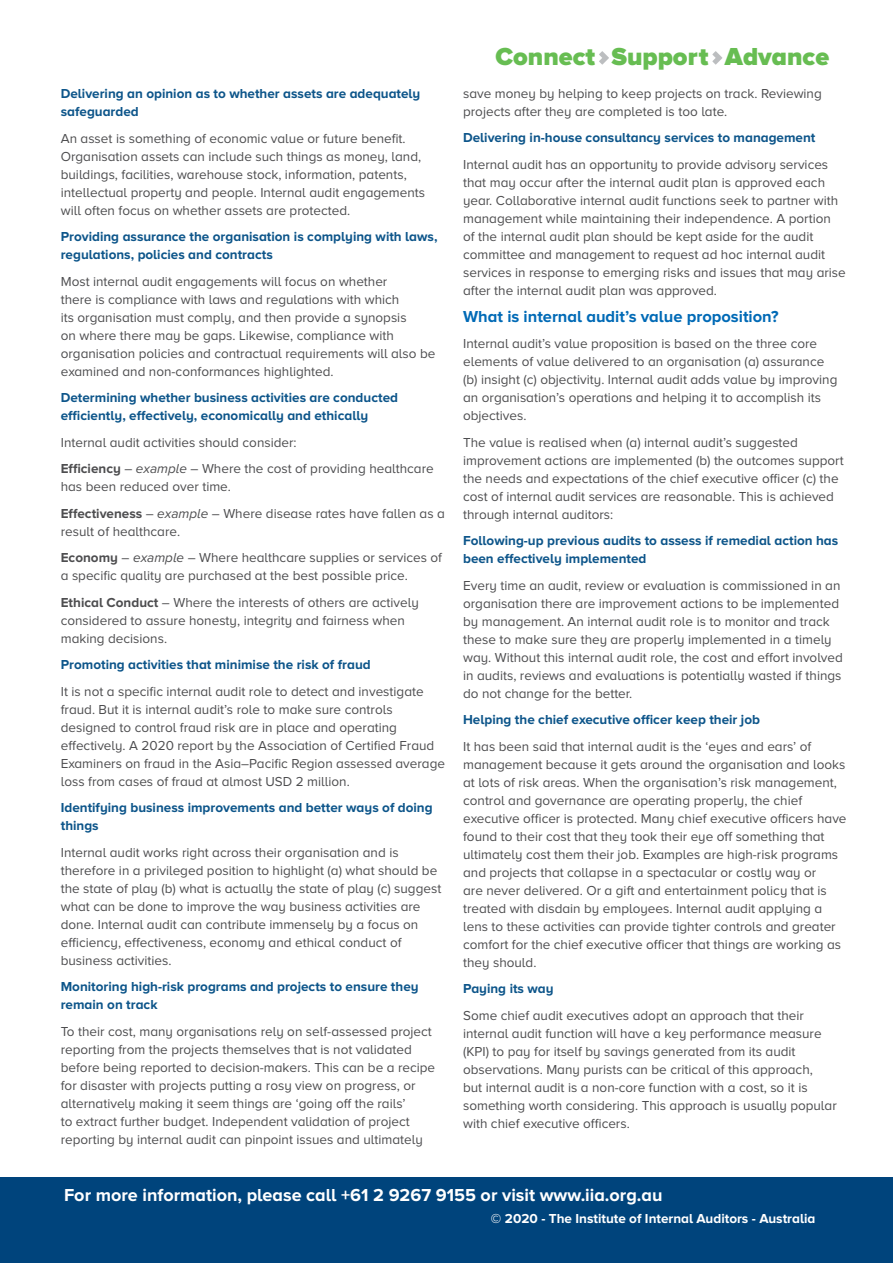
<style>
.page{position:relative;width:893px;height:1263px;background:#fff}
.page>*{position:absolute;margin:0;border:0;box-sizing:border-box;transform-origin:0 0}
.t1{font:900 25.5px "Proxima Nova A";color:#67bd52}
.t2{font:700 18px "Proxima Nova A";color:#fff}
.t3{font:700 16.5px "Proxima Nova A";color:#006ab6}
.t4{font:13.5px/18px "Proxima Nova A";color:#4d4d4f}
.t5{font:700 13.5px/18px "Proxima Nova A";color:#0d558a}
.t6{font:700 13.5px "Proxima Nova A";color:#fff}
.s1{font-weight:700}
.s2{font-style:italic}
</style>
<div class="page">
<svg style="left:599px;top:51px;width:10px;height:14px"></svg>
<svg style="left:712px;top:51px;width:10px;height:14px"></svg>
<div style="left:0;top:1177px;width:893px;height:86px;background:#00447c"></div>
<p class="t5" style="left:61px;top:84px;width:361px">Delivering an opinion as to whether assets are adequately safeguarded</p>
<p class="t4" style="left:61px;top:129px;width:366px">An asset is something of economic value or future benefit.<br>Organisation assets can include such things as money, land, buildings, facilities, warehouse stock, information, patents, intellectual property and people. Internal audit engagements will often focus on whether assets are protected.</p>
<p class="t5" style="left:61px;top:227px;width:378px">Providing assurance the organisation is complying with laws, regulations, policies and contracts</p>
<p class="t4" style="left:61px;top:272px;width:376px">Most internal audit engagements will focus on whether<br>there is compliance with laws and regulations with which<br>its organisation must comply, and then provide a synopsis<br>on where there may be gaps. Likewise, compliance with organisation policies and contractual requirements will also be examined and non-conformances highlighted.</p>
<p class="t5" style="left:61px;top:388px;width:339px">Determining whether business activities are conducted efficiently, effectively, economically and ethically</p>
<p class="t4" style="left:61px;top:429px;width:374px;line-height:26.5px">Internal audit activities should consider:<br><span class="s1">Efficiency</span> – <span class="s2">example</span> – Where the cost of providing healthcare</p>
<p class="t4" style="left:61px;top:473px;width:386px;line-height:26.5px">has been reduced over time.<br><span class="s1">Effectiveness</span> – <span class="s2">example</span> – Where disease rates have fallen as a</p>
<p class="t4" style="left:61px;top:518px;width:383px;line-height:26.5px">result of healthcare.<br><span class="s1">Economy</span> – <span class="s2">example</span> – Where healthcare supplies or services of</p>
<p class="t4" style="left:61px;top:562px;width:359px;line-height:26.5px">a specific quality are purchased at the best possible price.<br><span class="s1">Ethical Conduct</span> – Where the interests of others are actively</p>
<p class="t4" style="left:61px;top:611px;width:346px">considered to assure honesty, integrity and fairness when making decisions.</p>
<p class="t5" style="left:61px;top:655px;width:311px">Promoting activities that minimise the risk of fraud</p>
<p class="t4" style="left:61px;top:682px;width:386px">It is not a specific internal audit role to detect and investigate fraud. But it is internal audit’s role to make sure controls designed to control fraud risk are in place and operating effectively. A 2020 report by the Association of Certified Fraud Examiners on fraud in the Asia–Pacific Region assessed average loss from cases of fraud at almost USD 2 million.</p>
<p class="t5" style="left:61px;top:798px;width:373px">Identifying business improvements and better ways of doing things</p>
<p class="t4" style="left:61px;top:843px;width:382px">Internal audit works right across their organisation and is therefore in a privileged position to highlight (a) what should be the state of play (b) what is actually the state of play (c) suggest what can be done to improve the way business activities are done. Internal audit can contribute immensely by a focus on efficiency, effectiveness, economy and ethical conduct of business activities.</p>
<p class="t5" style="left:61px;top:977px;width:359px">Monitoring high-risk programs and projects to ensure they remain on track</p>
<p class="t4" style="left:61px;top:1022px;width:376px">To their cost, many organisations rely on self-assessed project reporting from the projects themselves that is not validated before being reported to decision-makers. This can be a recipe for disaster with projects putting a rosy view on progress, or alternatively making it seem things are ‘going off the rails’<br>to extract further budget. Independent validation of project reporting by internal audit can pinpoint issues and ultimately</p>
<h1 class="t1" style="left:495px;top:41px;width:335px">Connect Support Advance</h1>
<p class="t4" style="left:463px;top:84px;width:360px">save money by helping to keep projects on track. Reviewing projects after they are completed is too late.</p>
<p class="t5" style="left:463px;top:129px;width:354px">Delivering in-house consultancy services to management</p>
<p class="t4" style="left:463px;top:155px;width:384px">Internal audit has an opportunity to provide advisory services that may occur after the internal audit plan is approved each year. Collaborative internal audit functions seek to partner with management while maintaining their independence. A portion of the internal audit plan should be kept aside for the audit committee and management to request ad hoc internal audit services in response to emerging risks and issues that may arise after the internal audit plan was approved.</p>
<p class="t3" style="left:463px;top:307px;width:317px">What is internal audit’s value proposition?</p>
<p class="t4" style="left:463px;top:334px;width:376px">Internal audit’s value proposition is based on the three core elements of value delivered to an organisation (a) assurance (b) insight (c) objectivity. Internal audit adds value by improving an organisation’s operations and helping it to accomplish its objectives.</p>
<p class="t4" style="left:463px;top:433px;width:382px">The value is realised when (a) internal audit’s suggested improvement actions are implemented (b) the outcomes support the needs and expectations of the chief executive officer (c) the cost of internal audit services are reasonable. This is achieved through internal auditors:</p>
<p class="t5" style="left:463px;top:531px;width:377px">Following-up previous audits to assess if remedial action has been effectively implemented</p>
<p class="t4" style="left:463px;top:576px;width:381px">Every time an audit, review or evaluation is commissioned in an organisation there are improvement actions to be implemented by management. An internal audit role is to monitor and track these to make sure they are properly implemented in a timely way. Without this internal audit role, the cost and effort involved in audits, reviews and evaluations is potentially wasted if things do not change for the better.</p>
<p class="t5" style="left:463px;top:710px;width:298px">Helping the chief executive officer keep their job</p>
<p class="t4" style="left:463px;top:737px;width:385px">It has been said that internal audit is the ‘eyes and ears’ of management because it gets around the organisation and looks at lots of risk areas. When the organisation’s risk management, control and governance are operating properly, the chief executive officer is protected. Many chief executive officers have found to their cost that they took their eye off something that ultimately cost them their job. Examples are high-risk programs and projects that collapse in a spectacular or costly way or<br>are never delivered. Or a gift and entertainment policy that is treated with disdain by employees. Internal audit applying a lens to these activities can provide tighter controls and greater comfort for the chief executive officer that things are working as they should.</p>
<p class="t5" style="left:463px;top:979px;width:92px">Paying its way</p>
<p class="t4" style="left:463px;top:1006px;width:375px">Some chief audit executives adopt an approach that their internal audit function will have a key performance measure (KPI) to pay for itself by savings generated from its audit observations. Many purists can be critical of this approach,<br>but internal audit is a non-core function with a cost, so it is something worth considering. This approach is usually popular with chief executive officers.</p>
<h2 class="t2" style="left:64px;top:1184px;width:600px">For more information, please call +61 2 9267 9155 or visit www.iia.org.au</h2>
<p class="t6" style="left:491px;top:1210px;width:326px">© 2020 - The Institute of Internal Auditors - Australia</p>
</div>
